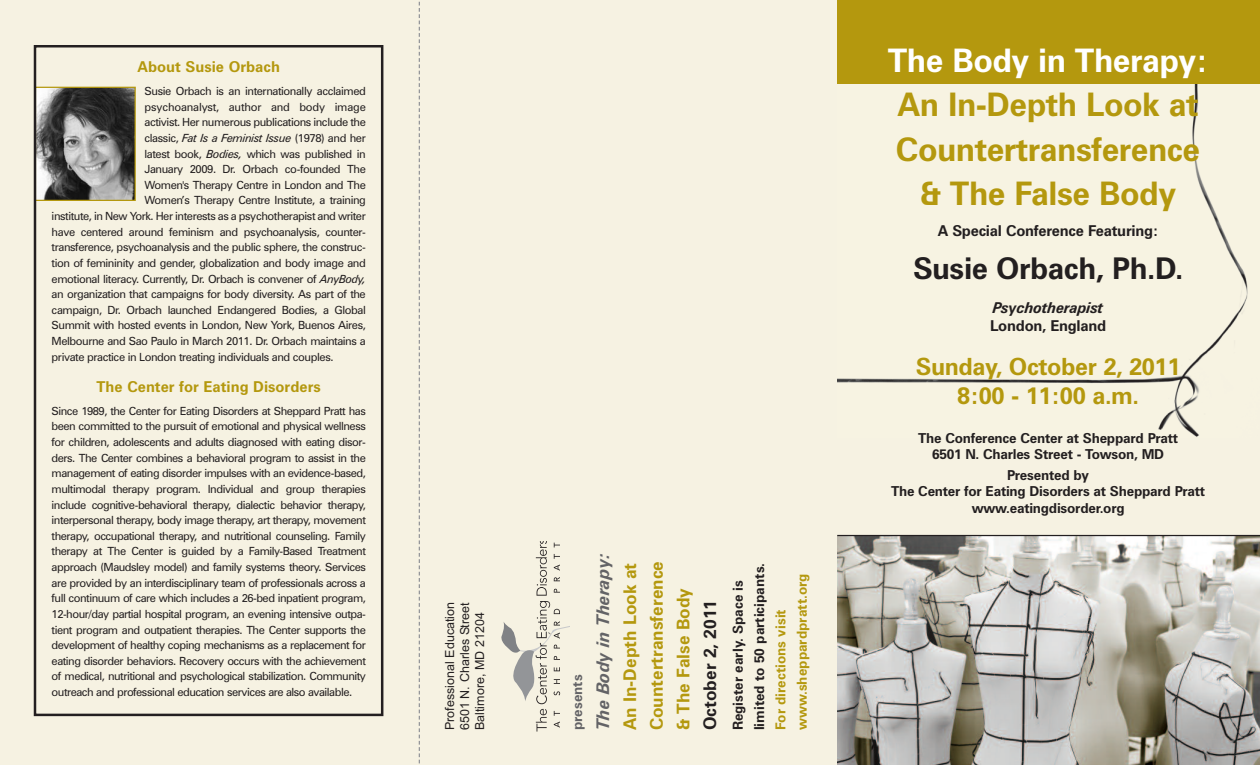
<style>
.page{position:relative;width:1260px;height:765px;background:#f6f2e2}
.page>*{position:absolute;margin:0;border:0;box-sizing:border-box;transform-origin:0 0}
.t1{font:700 32.5px/44.4px "Zurich BT";letter-spacing:-.015em;color:#b4980e;text-align:center}
.t2{font:700 32.5px "Zurich BT";letter-spacing:-.015em;color:#fff}
.t3{font:700 30px "Zurich BT";letter-spacing:-.015em;color:#231f20}
.t4{font:700 23.75px/28.5px "Zurich BT";letter-spacing:-.015em;color:#b4980e;text-align:center}
.t5{font:700 17.5px/26.6px "Zurich BT";color:#b4980e;text-align:justify}
.t6{font:italic 700 17.5px "Zurich BT";color:#636366}
.t7{font:700 17.5px "Zurich BT";color:#231f20}
.t8{font:700 15px "Zurich BT";color:#b4980e}
.t9{font:700 15px "Zurich BT";letter-spacing:-.015em;color:#231f20}
.t10{font:italic 700 15px "Zurich BT";letter-spacing:-.015em;color:#231f20}
.t11{font:700 13.75px/16.2px "Zurich BT";letter-spacing:-.015em;color:#231f20;text-align:center}
.t12{font:700 13.75px/21.2px "Zurich BT";color:#b4980e}
.t13{font:700 13.75px "Zurich BT";color:#636366}
.t14{font:12.5px/15px "Arial";color:#231f20;text-align:justify}
.t15{font:11.25px/15.6px "Zurich BT";letter-spacing:-.04em;color:#231f20;text-align:justify}
.t16{font:11.25px "Zurich BT";letter-spacing:-.015em;color:#231f20}
.s1{font-style:italic}
</style>
<div class="page">
<img style="left:837px;top:84px;width:411px;height:353px">
<div style="left:837px;top:0;width:423px;height:84px;background:#b4980e"></div>
<svg style="left:419px;top:1px;width:1px;height:763px"></svg>
<img style="left:37px;top:89px;width:97px;height:110px">
<div style="left:35px;top:87px;width:101px;height:114px;border:1px solid #b4980e"></div>
<img style="left:837px;top:537px;width:423px;height:228px">
<svg style="left:501px;top:542px;width:69px;height:190px"></svg>
<div style="left:34px;top:45px;width:349px;height:671px;border:2px solid #231f20"></div>
<hr style="left:837px;top:535px;width:423px;height:1px;background:#231f20">
<h3 class="t8" style="left:138px;top:58px;width:144px">About Susie Orbach</h3>
<p class="t15" style="left:145px;top:83px;width:223px">Susie Orbach is an internationally acclaimed</p>
<p class="t16" style="left:145px;top:100px;width:223px">psychoanalyst, author and body image</p>
<p class="t15" style="left:145px;top:115px;width:223px">activist. Her numerous publications include the</p>
<p class="t15" style="left:145px;top:130px;width:223px">classic, <span class="s1">Fat Is a Feminist Issue</span> (1978) and her</p>
<p class="t15" style="left:145px;top:146px;width:223px">latest book, <span class="s1">Bodies,</span> which was published in</p>
<p class="t15" style="left:145px;top:161px;width:223px">January 2009. Dr. Orbach co-founded The</p>
<p class="t15" style="left:145px;top:177px;width:223px">Women's Therapy Centre in London and The</p>
<p class="t15" style="left:145px;top:193px;width:223px">Women’s Therapy Centre Institute, a training</p>
<p class="t15" style="left:52px;top:208px;width:316px">institute, in New York. Her interests as a psychotherapist and writer</p>
<p class="t15" style="left:52px;top:224px;width:316px">have centered around feminism and psychoanalysis, counter-</p>
<p class="t15" style="left:52px;top:240px;width:316px">transference, psychoanalysis and the public sphere, the construc-</p>
<p class="t15" style="left:52px;top:255px;width:316px">tion of femininity and gender, globalization and body image and</p>
<p class="t15" style="left:52px;top:271px;width:316px">emotional literacy. Currently, Dr. Orbach is convener of <span class="s1">AnyBody,</span></p>
<p class="t15" style="left:52px;top:286px;width:316px">an organization that campaigns for body diversity. As part of the</p>
<p class="t15" style="left:52px;top:302px;width:316px">campaign, Dr. Orbach launched Endangered Bodies, a Global</p>
<p class="t15" style="left:52px;top:318px;width:316px">Summit with hosted events in London, New York, Buenos Aires,</p>
<p class="t15" style="left:52px;top:333px;width:316px">Melbourne and Sao Paulo in March 2011. Dr. Orbach maintains a</p>
<p class="t15" style="left:52px;top:349px;width:283px">private practice in London treating individuals and couples.</p>
<h3 class="t8" style="left:97px;top:378px;width:226px">The Center for Eating Disorders</h3>
<p class="t15" style="left:52px;top:403px;width:316px">Since 1989, the Center for Eating Disorders at Sheppard Pratt has been committed to the pursuit of emotional and physical wellness for children, adolescents and adults diagnosed with eating disor&shy;ders. The Center combines a behavioral program to assist in the management of eating disorder impulses with an evidence-based, multimodal therapy program. Individual and group therapies include cognitive-behavioral therapy, dialectic behavior therapy, interpersonal therapy, body image therapy, art therapy, movement therapy, occupational therapy, and nutritional counseling. Family therapy at The Center is guided by a Family-Based Treatment approach (Maudsley model) and family systems theory. Services are provided by an interdisciplinary team of professionals across a full continuum of care which includes a 26-bed inpatient program, 12-hour/day partial hospital program, an evening intensive outpa&shy;tient program and outpatient therapies. The Center supports the development of healthy coping mechanisms as a replacement for eating disorder behaviors. Recovery occurs with the achievement of medical, nutritional and psychological stabilization. Community outreach and professional education services are also available.</p>
<p class="t14" style="left:442px;top:730px;width:130px;rotate:-90deg">Professional Education 6501 N. Charles Street Baltimore, MD 21204</p>
<p class="t13" style="left:569px;top:730px;width:57px;rotate:-90deg">presents</p>
<h3 class="t6" style="left:593px;top:730px;width:180px;rotate:-90deg">The Body in Therapy:</h3>
<h3 class="t5" style="left:617px;top:730px;width:171px;rotate:-90deg">An In-Depth Look at Countertransference &amp; The False Body</h3>
<h3 class="t7" style="left:700px;top:730px;width:132px;rotate:-90deg">October 2, 2011</h3>
<p class="t11" style="left:728px;top:730px;width:169px;line-height:21.2px;text-align:left;rotate:-90deg">Register early. Space is limited to 50 participants.</p>
<p class="t12" style="left:770px;top:730px;width:158px;rotate:-90deg">For directions visit www.sheppardpratt.org</p>
<h1 class="t2" style="left:888px;top:42px;width:322px">The Body in Therapy:</h1>
<h1 class="t1" style="left:896px;top:83px;width:306px">An In-Depth Look at<br>Countertransference &amp; The False Body</h1>
<h3 class="t9" style="left:938px;top:222px;width:222px">A Special Conference Featuring:</h3>
<h2 class="t3" style="left:913px;top:251px;width:272px">Susie Orbach, Ph.D.</h2>
<h3 class="t10" style="left:993px;top:299px;width:112px">Psychotherapist</h3>
<h3 class="t9" style="left:990px;top:317px;width:118px">London, England</h3>
<h3 class="t4" style="left:916px;top:353px;width:266px">Sunday, October 2, 2011<br>8:00 - 11:00 a.m.</h3>
<p class="t11" style="left:918px;top:430px;width:262px">The Conference Center at Sheppard Pratt<br>6501 N. Charles Street - Towson, MD</p>
<p class="t11" style="left:891px;top:467px;width:316px">Presented by<br>The Center for Eating Disorders at Sheppard Pratt www.eatingdisorder.org</p>
</div>
